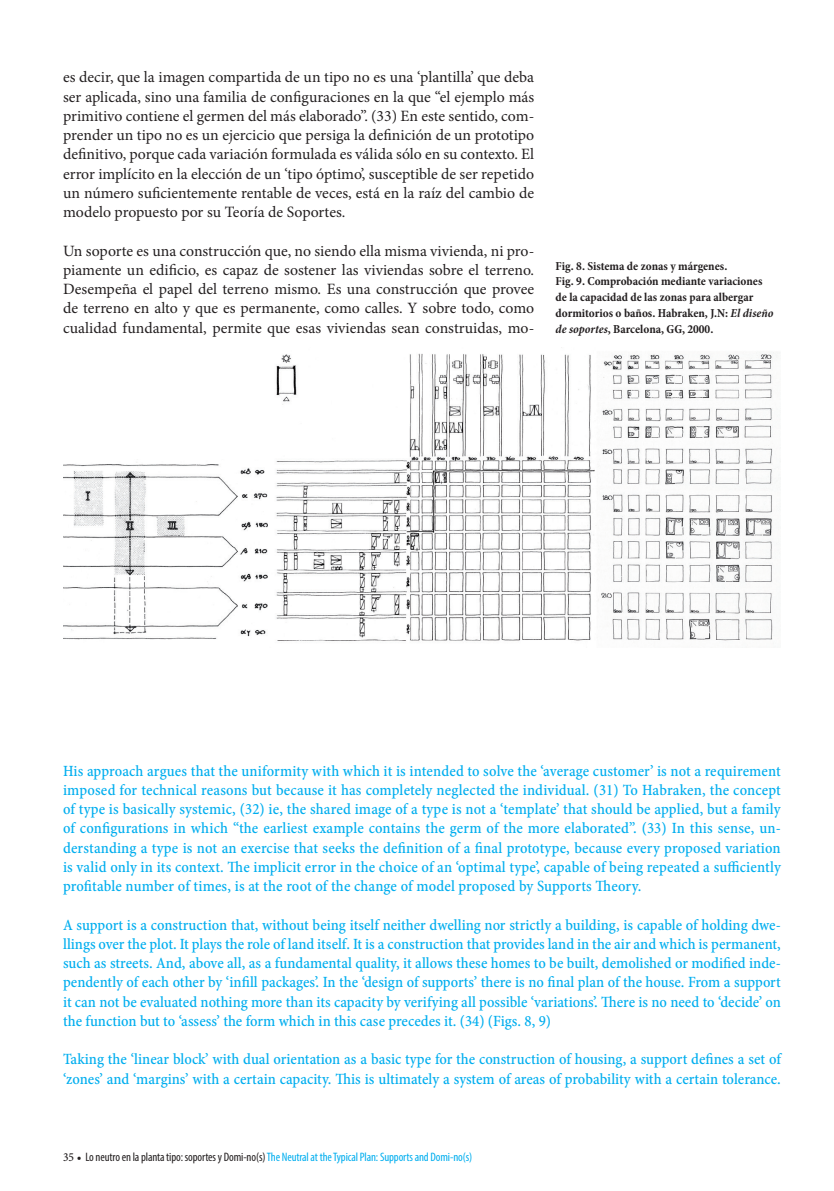
<style>
.page{position:relative;width:834px;height:1191px;background:#fff}
.page>*{position:absolute;margin:0;border:0;box-sizing:border-box;transform-origin:0 0}
.TEXTO_GENERAL_INGLÉS{font:15.75px/19.2px "Minion Pro Medium Cn Capt";color:#00aeef;text-align:justify}
.TEXTO_GENERAL_01{font:15.75px/19.2px "Minion Pro";color:#231f20;text-align:justify}
.PIES_FOTO{font:700 condensed 12.25px/15.8px "Minion Pro";color:#231f20}
.SEGUIMIENTO_AUTOR_TI{font:condensed 12.25px "Myriad Pro";letter-spacing:-.01em;color:#00aeef}
.s1{font-style:italic}
.s2{font-family:"Minion Pro Medium Cn Capt";font-stretch:normal;color:#231f20}
.s3{color:#231f20}
</style>
<div class="page">
<img style="left:63px;top:462px;width:205px;height:178px">
<img style="left:276px;top:347px;width:498px;height:294px">
<p class="TEXTO_GENERAL_01" style="left:63px;top:68px;width:472px">es decir, que la imagen compartida de un tipo no es una ‘plantilla’ que deba ser aplicada, sino una familia de configuraciones en la que “el ejemplo más primitivo contiene el germen del más elaborado”. (33) En este sentido, com&shy;prender un tipo no es un ejercicio que persiga la definición de un prototipo definitivo, porque cada variación formulada es válida sólo en su contexto. El error implícito en la elección de un ‘tipo óptimo’, susceptible de ser repetido un número suficientemente rentable de veces, está en la raíz del cambio de modelo propuesto por su Teoría de Soportes.</p>
<p class="TEXTO_GENERAL_01" style="left:63px;top:241px;width:472px">Un soporte es una construcción que, no siendo ella misma vivienda, ni pro&shy;piamente un edificio, es capaz de sostener las viviendas sobre el terreno.<br>Desempeña el papel del terreno mismo. Es una construcción que provee de terreno en alto y que es permanente, como calles. Y sobre todo, como cualidad fundamental, permite que esas viviendas sean construidas, mo-</p>
<p class="PIES_FOTO" style="left:555px;top:258px;width:173px">Fig. 8. Sistema de zonas y márgenes.</p>
<p class="PIES_FOTO" style="left:555px;top:273px;width:219px">Fig. 9. Comprobación mediante variaciones de la capacidad de las zonas para albergar dormitorios o baños. Habraken, J.N: <span class="s1">El diseño de soportes</span>, Barcelona, GG, 2000.</p>
<p class="TEXTO_GENERAL_INGLÉS" style="left:63px;top:761px;width:719px">His approach argues that the uniformity with which it is intended to solve the ‘average customer’ is not a requirement imposed for technical reasons but because it has completely neglected the individual. (31) To Habraken, the concept of type is basically systemic, (32) ie, the shared image of a type is not a ‘template’ that should be applied, but a family of configurations in which “the earliest example contains the germ of the more elaborated”. (33) In this sense, un&shy;derstanding a type is not an exercise that seeks the definition of a final prototype, because every proposed variation is valid only in its context. The implicit error in the choice of an ‘optimal type’, capable of being repeated a sufficiently profitable number of times, is at the root of the change of model proposed by Supports Theory.</p>
<p class="TEXTO_GENERAL_INGLÉS" style="left:63px;top:915px;width:719px">A support is a construction that, without being itself neither dwelling nor strictly a building, is capable of holding dwe&shy;llings over the plot. It plays the role of land itself. It is a construction that provides land in the air and which is permanent, such as streets. And, above all, as a fundamental quality, it allows these homes to be built, demolished or modified inde&shy;pendently of each other by ‘infill packages’. In the ‘design of supports’ there is no final plan of the house. From a support it can not be evaluated nothing more than its capacity by verifying all possible ‘variations’. There is no need to ‘decide’ on the function but to ‘assess’ the form which in this case precedes it. (34) (Figs. 8, 9)</p>
<p class="TEXTO_GENERAL_INGLÉS" style="left:63px;top:1049px;width:719px">Taking the ‘linear block’ with dual orientation as a basic type for the construction of housing, a support defines a set of ‘zones’ and ‘margins’ with a certain capacity. This is ultimately a system of areas of probability with a certain tolerance.</p>
<p class="SEGUIMIENTO_AUTOR_TI" style="left:63px;top:1149px;width:410px"><span class="s2">35 •</span> <span class="s3">Lo neutro en la planta tipo: soportes y Domi-no(s)</span> The Neutral at the Typical Plan: Supports and Domi-no(s)</p>
</div>
